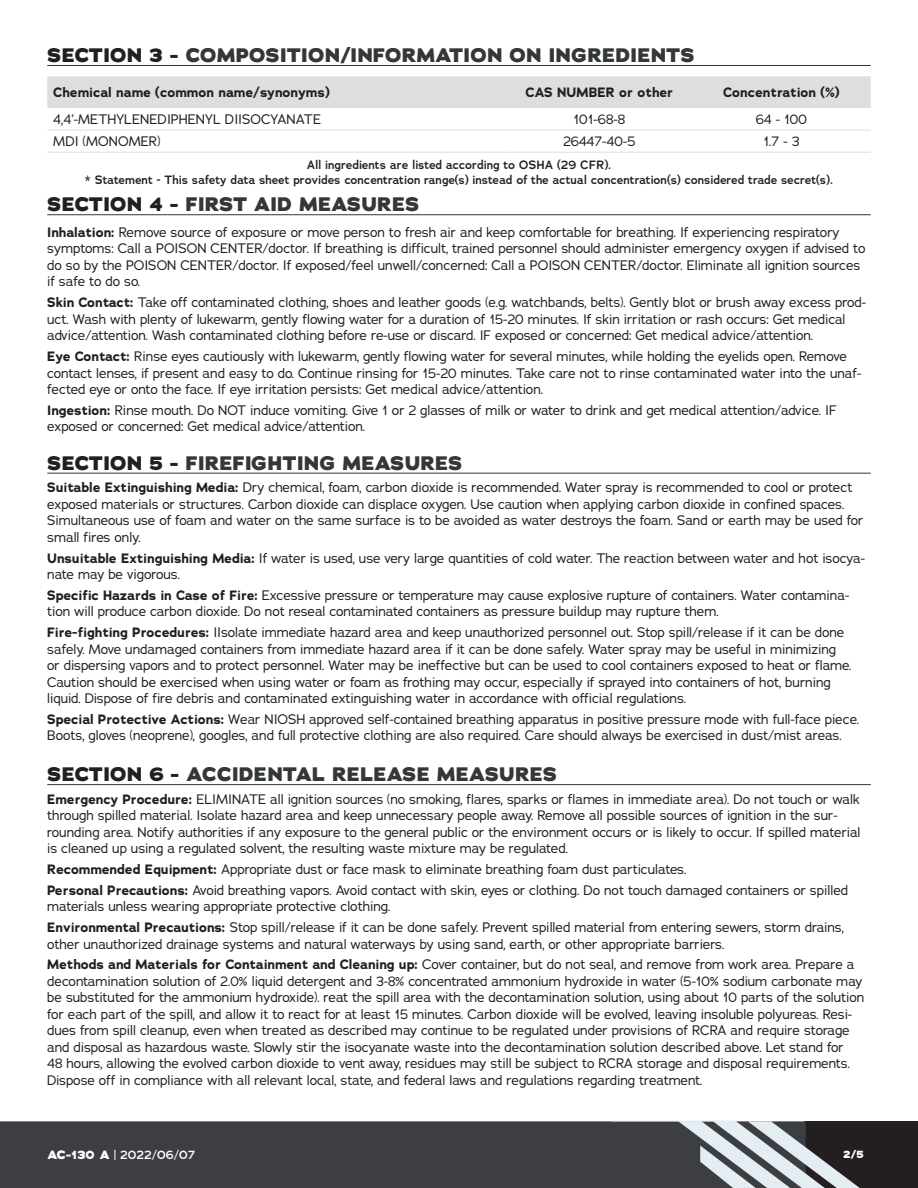
<style>
.page{position:relative;width:918px;height:1188px;background:#fff}
.page>*{position:absolute;margin:0;border:0;box-sizing:border-box;transform-origin:0 0}
.INTRO-Titre{font:800 19.5px "Adrianna";letter-spacing:.015em;color:#343737}
.Normal_texte{font:13.5px/16.5px "Adrianna";letter-spacing:-.005em;color:#231f20}
.Normal_texte-2{font:700 13.5px "Adrianna";color:#231f20}
.Normal_texte-3{font:600 12px "Adrianna";color:#231f20}
.t1{font:600 12px "Adrianna";color:#fff}
.t2{font:800 10.5px "Adrianna";color:#fff}
.s1{color:#231f20}
.s2{font-weight:700}
.s3{font-weight:800}
</style>
<div class="page">
<div style="left:805px;top:1121px;width:113px;height:67px;background:#231f20"></div>
<div style="left:0;top:1121px;width:611px;height:67px;background:#3d3e44"></div>
<svg style="left:611px;top:1120px;width:249px;height:68px"></svg>
<hr style="left:47px;top:65px;width:824px;height:1px;background:#343737">
<svg style="left:47px;top:76px;width:824px;height:54px"></svg>
<hr style="left:47px;top:130px;width:460px;height:1px;background:#dfdede">
<hr style="left:507px;top:130px;width:185px;height:1px;background:#dfdede">
<hr style="left:692px;top:130px;width:179px;height:1px;background:#dfdede">
<hr style="left:47px;top:152px;width:460px;height:1px;background:#dfdede">
<hr style="left:507px;top:152px;width:185px;height:1px;background:#dfdede">
<hr style="left:692px;top:152px;width:179px;height:1px;background:#dfdede">
<hr style="left:47px;top:473px;width:824px;height:1px;background:#343737">
<hr style="left:47px;top:214px;width:824px;height:1px;background:#343737">
<hr style="left:47px;top:784px;width:824px;height:1px;background:#343737">
<p class="INTRO-Titre" style="left:47px;top:43px;width:649px"><span class="s1">SECTION 3 -</span> COMPOSITION/INFORMATION ON INGREDIENTS</p>
<p class="Normal_texte-2" style="left:53px;top:84px;width:278px">Chemical name (common name/synonyms)</p>
<p class="Normal_texte-2" style="left:526px;top:84px;width:149px">CAS NUMBER or other</p>
<p class="Normal_texte-2" style="left:723px;top:84px;width:118px">Concentration (%)</p>
<p class="Normal_texte" style="left:53px;top:111px;width:269px">4,4’-METHYLENEDIPHENYL DIISOCYANATE</p>
<p class="Normal_texte" style="left:573px;top:111px;width:54px">101-68-8</p>
<p class="Normal_texte" style="left:756px;top:111px;width:53px">64 - 100</p>
<p class="Normal_texte" style="left:53px;top:133px;width:109px">MDI (MONOMER)</p>
<p class="Normal_texte" style="left:563px;top:133px;width:74px">26447-40-5</p>
<p class="Normal_texte" style="left:763px;top:133px;width:38px">1.7 - 3</p>
<p class="Normal_texte-3" style="left:307px;top:157px;width:306px">All ingredients are listed according to OSHA (29 CFR).</p>
<p class="Normal_texte-3" style="left:85px;top:172px;width:750px">* Statement - This safety data sheet provides concentration range(s) instead of the actual concentration(s) considered trade secret(s).</p>
<p class="INTRO-Titre" style="left:47px;top:192px;width:374px"><span class="s1">SECTION 4 -</span> FIRST AID MEASURES</p>
<p class="Normal_texte" style="left:47px;top:224px;width:820px"><span class="s2">Inhalation:</span> Remove source of exposure or move person to fresh air and keep comfortable for breathing. If experiencing respiratory symptoms: Call a POISON CENTER/doctor. If breathing is difficult, trained personnel should administer emergency oxygen if advised to do so by the POISON CENTER/doctor. If exposed/feel unwell/concerned: Call a POISON CENTER/doctor. Eliminate all ignition sources if safe to do so.</p>
<p class="Normal_texte" style="left:47px;top:294px;width:820px"><span class="s2">Skin Contact:</span> Take off contaminated clothing, shoes and leather goods (e.g. watchbands, belts). Gently blot or brush away excess prod&shy;uct. Wash with plenty of lukewarm, gently flowing water for a duration of 15-20 minutes. If skin irritation or rash occurs: Get medical advice/attention. Wash contaminated clothing before re-use or discard. IF exposed or concerned: Get medical advice/attention.</p>
<p class="Normal_texte" style="left:47px;top:348px;width:816px"><span class="s2">Eye Contact:</span> Rinse eyes cautiously with lukewarm, gently flowing water for several minutes, while holding the eyelids open. Remove contact lenses, if present and easy to do. Continue rinsing for 15-20 minutes. Take care not to rinse contaminated water into the unaf&shy;fected eye or onto the face. If eye irritation persists: Get medical advice/attention.</p>
<p class="Normal_texte" style="left:47px;top:402px;width:791px"><span class="s2">Ingestion:</span> Rinse mouth. Do NOT induce vomiting. Give 1 or 2 glasses of milk or water to drink and get medical attention/advice. IF exposed or concerned: Get medical advice/attention.</p>
<p class="INTRO-Titre" style="left:47px;top:450px;width:417px"><span class="s1">SECTION 5 -</span> FIREFIGHTING MEASURES</p>
<p class="Normal_texte" style="left:47px;top:479px;width:818px"><span class="s2">Suitable Extinguishing Media:</span> Dry chemical, foam, carbon dioxide is recommended. Water spray is recommended to cool or protect exposed materials or structures. Carbon dioxide can displace oxygen. Use caution when applying carbon dioxide in confined spaces.<br>Simultaneous use of foam and water on the same surface is to be avoided as water destroys the foam. Sand or earth may be used for small fires only.</p>
<p class="Normal_texte" style="left:47px;top:549px;width:819px"><span class="s2">Unsuitable Extinguishing Media:</span> If water is used, use very large quantities of cold water. The reaction between water and hot isocya&shy;nate may be vigorous.</p>
<p class="Normal_texte" style="left:47px;top:587px;width:804px"><span class="s2">Specific Hazards in Case of Fire:</span> Excessive pressure or temperature may cause explosive rupture of containers. Water contamina&shy;tion will produce carbon dioxide. Do not reseal contaminated containers as pressure buildup may rupture them.</p>
<p class="Normal_texte" style="left:47px;top:624px;width:806px"><span class="s2">Fire-fighting Procedures:</span> IIsolate immediate hazard area and keep unauthorized personnel out. Stop spill/release if it can be done safely. Move undamaged containers from immediate hazard area if it can be done safely. Water spray may be useful in minimizing or dispersing vapors and to protect personnel. Water may be ineffective but can be used to cool containers exposed to heat or flame.<br>Caution should be exercised when using water or foam as frothing may occur, especially if sprayed into containers of hot, burning liquid. Dispose of fire debris and contaminated extinguishing water in accordance with official regulations.</p>
<p class="Normal_texte" style="left:47px;top:711px;width:813px"><span class="s2">Special Protective Actions:</span> Wear NIOSH approved self-contained breathing apparatus in positive pressure mode with full-face piece.<br>Boots, gloves (neoprene), googles, and full protective clothing are also required. Care should always be exercised in dust/mist areas.</p>
<p class="INTRO-Titre" style="left:47px;top:762px;width:511px"><span class="s1">SECTION 6 -</span> ACCIDENTAL RELEASE MEASURES</p>
<p class="Normal_texte" style="left:47px;top:790px;width:815px"><span class="s2">Emergency Procedure:</span> ELIMINATE all ignition sources (no smoking, flares, sparks or flames in immediate area). Do not touch or walk through spilled material. Isolate hazard area and keep unnecessary people away. Remove all possible sources of ignition in the sur&shy;rounding area. Notify authorities if any exposure to the general public or the environment occurs or is likely to occur. If spilled material is cleaned up using a regulated solvent, the resulting waste mixture may be regulated.</p>
<p class="Normal_texte" style="left:47px;top:861px;width:641px"><span class="s2">Recommended Equipment:</span> Appropriate dust or face mask to eliminate breathing foam dust particulates.</p>
<p class="Normal_texte" style="left:47px;top:882px;width:802px"><span class="s2">Personal Precautions:</span> Avoid breathing vapors. Avoid contact with skin, eyes or clothing. Do not touch damaged containers or spilled materials unless wearing appropriate protective clothing.</p>
<p class="Normal_texte" style="left:47px;top:919px;width:798px"><span class="s2">Environmental Precautions:</span> Stop spill/release if it can be done safely. Prevent spilled material from entering sewers, storm drains, other unauthorized drainage systems and natural waterways by using sand, earth, or other appropriate barriers.</p>
<p class="Normal_texte" style="left:47px;top:956px;width:819px"><span class="s2">Methods and Materials for Containment and Cleaning up:</span> Cover container, but do not seal, and remove from work area. Prepare a decontamination solution of 2.0% liquid detergent and 3-8% concentrated ammonium hydroxide in water (5-10% sodium carbonate may be substituted for the ammonium hydroxide). reat the spill area with the decontamination solution, using about 10 parts of the solution for each part of the spill, and allow it to react for at least 15 minutes. Carbon dioxide will be evolved, leaving insoluble polyureas. Resi&shy;dues from spill cleanup, even when treated as described may continue to be regulated under provisions of RCRA and require storage and disposal as hazardous waste. Slowly stir the isocyanate waste into the decontamination solution described above. Let stand for<br>48 hours, allowing the evolved carbon dioxide to vent away, residues may still be subject to RCRA storage and disposal requirements.<br>Dispose off in compliance with all relevant local, state, and federal laws and regulations regarding treatment.</p>
<p class="t1" style="left:47px;top:1147px;width:149px"><span class="s3">AC-130 A</span> | 2022/06/07</p>
<p class="t2" style="left:843px;top:1148px;width:22px">2/5</p>
</div>
